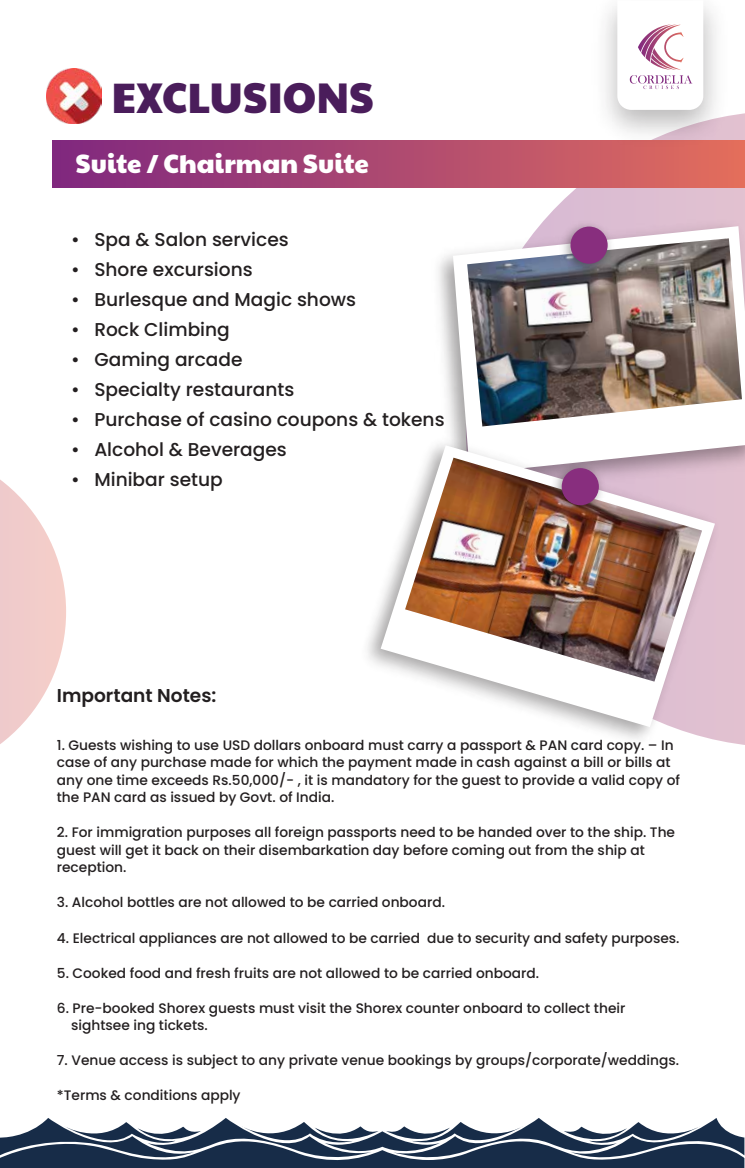
<style>
.page{position:relative;width:745px;height:1168px;background:#fff}
.page>*{position:absolute;margin:0;border:0;box-sizing:border-box;transform-origin:0 0}
.t1{font:41.88px "Paytone One";color:#4a1d5b}
.t2{font:25.75px "Paytone One";color:#fff}
.t3{font:500 18.5px "Poppins";color:#231f20}
.t4{font:600 18.5px "Poppins";color:#231f20}
.t5{font:500 13.75px/17.5px "Poppins";color:#231f20}
</style>
<div class="page">
<svg style="left:0;top:479px;width:66px;height:265px"></svg>
<svg style="left:465px;top:113px;width:279px;height:98px"></svg>
<div style="left:52px;top:141px;width:691px;height:46px;background:linear-gradient(to right,#7e2780,#e16d5e)"></div>
<img style="left:583px;top:6px;width:153px;height:149px">
<svg style="left:0;top:1118px;width:744px;height:49px"></svg>
<svg style="left:617px;top:6px;width:85px;height:104px"></svg>
<svg style="left:452px;top:226px;width:292px;height:169px"></svg>
<img style="left:467px;top:238px;width:274px;height:157px">
<img style="left:555px;top:216px;width:63px;height:63px">
<div style="left:570px;top:226px;width:37px;height:38px;background:#882e7e;border-radius:50%"></div>
<img style="left:47px;top:68px;width:55px;height:55px">
<img style="left:367px;top:395px;width:377px;height:350px">
<svg style="left:380px;top:445px;width:334px;height:281px"></svg>
<img style="left:405px;top:457px;width:296px;height:224px">
<img style="left:546px;top:457px;width:63px;height:63px">
<div style="left:561px;top:468px;width:37px;height:37px;background:#882e7e;border-radius:50%"></div>
<h1 class="t1" style="left:112px;top:60px;width:264px">EXCLUSIONS</h1>
<h2 class="t2" style="left:75px;top:140px;width:295px">Suite / Chairman Suite</h2>
<h3 class="t3" style="left:71px;top:228px;width:219px">• Spa &amp; Salon services</h3>
<h3 class="t3" style="left:71px;top:258px;width:183px">• Shore excursions</h3>
<h3 class="t3" style="left:71px;top:288px;width:286px">• Burlesque and Magic shows</h3>
<h3 class="t3" style="left:71px;top:318px;width:160px">• Rock Climbing</h3>
<h3 class="t3" style="left:71px;top:348px;width:173px">• Gaming arcade</h3>
<h3 class="t3" style="left:71px;top:378px;width:224px">• Specialty restaurants</h3>
<h3 class="t3" style="left:71px;top:408px;width:374px">• Purchase of casino coupons &amp; tokens</h3>
<h3 class="t3" style="left:71px;top:438px;width:217px">• Alcohol &amp; Beverages</h3>
<h3 class="t3" style="left:71px;top:468px;width:153px">• Minibar setup</h3>
<h3 class="t4" style="left:57px;top:685px;width:161px">Important Notes:</h3>
<p class="t5" style="left:57px;top:736px;width:624px">1. Guests wishing to use USD dollars onboard must carry a passport &amp; PAN card copy. – In case of any purchase made for which the payment made in cash against a bill or bills at any one time exceeds Rs.50,000/- , it is mandatory for the guest to provide a valid copy of the PAN card as issued by Govt. of India.</p>
<p class="t5" style="left:57px;top:823px;width:619px">2. For immigration purposes all foreign passports need to be handed over to the ship. The guest will get it back on their disembarkation day before coming out from the ship at reception.</p>
<p class="t5" style="left:57px;top:893px;width:389px">3. Alcohol bottles are not allowed to be carried onboard.</p>
<p class="t5" style="left:57px;top:928px;width:623px">4. Electrical appliances are not allowed to be carried due to security and safety purposes.</p>
<p class="t5" style="left:57px;top:963px;width:483px">5. Cooked food and fresh fruits are not allowed to be carried onboard.</p>
<p class="t5" style="left:71px;top:998px;width:555px;text-indent:-14px">6. Pre-booked Shorex guests must visit the Shorex counter onboard to collect their sightsee ing tickets.</p>
<p class="t5" style="left:57px;top:1051px;width:623px">7. Venue access is subject to any private venue bookings by groups/corporate/weddings.</p>
<p class="t5" style="left:57px;top:1086px;width:185px">*Terms &amp; conditions apply</p>
</div>
